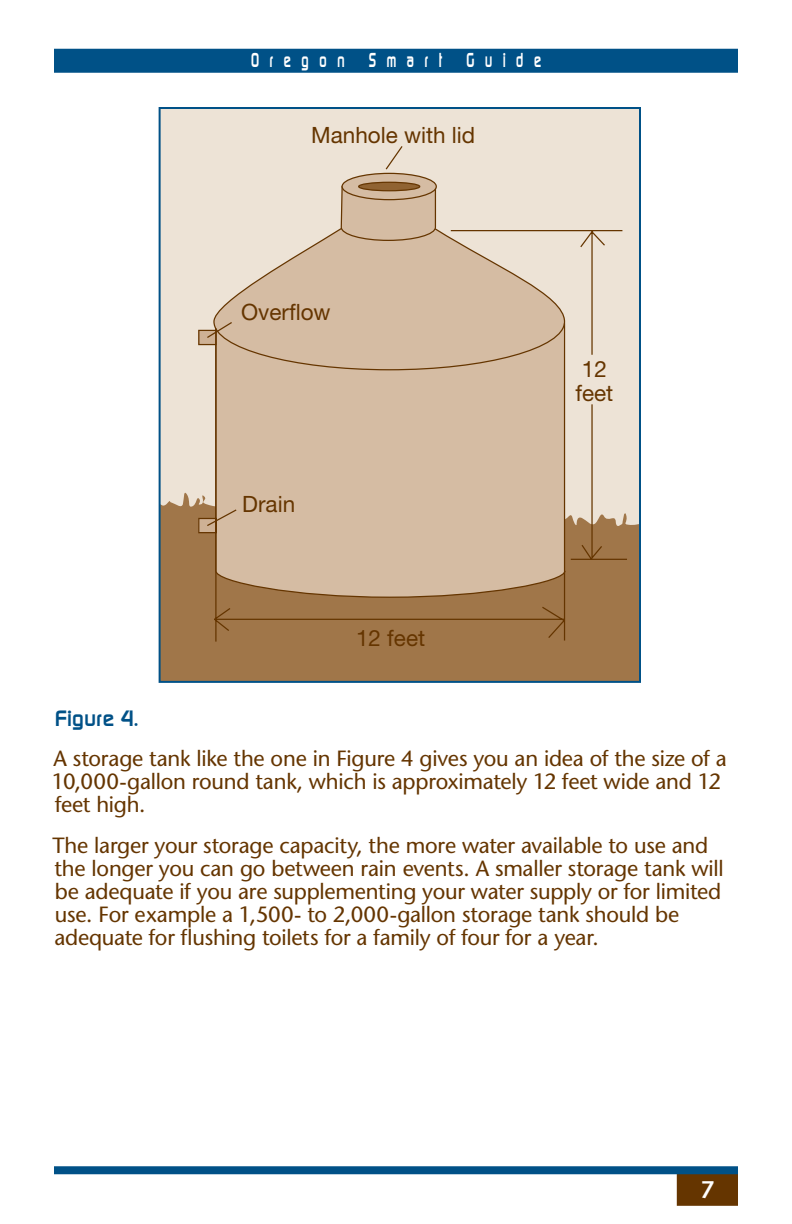
<style>
.page{position:relative;width:792px;height:1224px;background:#fff}
.page>*{position:absolute;margin:0;border:0;box-sizing:border-box;transform-origin:0 0}
.t1{font:600 24px "Stone Sans";color:#fff}
.t2{font:22.4px/23.8px "Helvetica Neue";color:#653500}
.t3{font:22px/23px "Stone Sans";letter-spacing:-.01em;color:#653500}
.t4{font:700 22px "Modaerne";color:#005187}
.t5{font:700 20px "Modaerne";letter-spacing:.72em;color:#fff;scale:.7 1}
</style>
<div class="page">
<div style="left:54px;top:49px;width:684px;height:24px;background:#005187"></div>
<div style="left:677px;top:1168px;width:61px;height:38px;background:#653500"></div>
<div style="left:54px;top:1166px;width:684px;height:8px;background:#005187"></div>
<div style="left:160px;top:108px;width:480px;height:479px;background:#ede3d6"></div>
<div style="left:162px;top:492px;width:476px;height:188px;background:#a07649"></div>
<svg style="left:340px;top:185px;width:97px;height:44px;background:#d0b79d"></svg>
<svg style="left:342px;top:173px;width:94px;height:27px"></svg>
<div style="left:342px;top:173px;width:95px;height:27px;border:1px solid #653500;border-radius:50%"></div>
<div style="left:359px;top:182px;width:61px;height:9px;background:#906332;border-radius:50%"></div>
<div style="left:358px;top:182px;width:62px;height:9px;border:1px solid #653500;border-radius:50%"></div>
<svg style="left:198px;top:229px;width:430px;height:414px"></svg>
<svg style="left:206px;top:321px;width:27px;height:18px"></svg>
<svg style="left:206px;top:508px;width:32px;height:19px"></svg>
<svg style="left:385px;top:146px;width:18px;height:24px"></svg>
<div style="left:159px;top:107px;width:482px;height:576px;border:2px solid #005187"></div>
<p class="t5" style="left:251px;top:53px;width:417px">Oregon Smart Guide</p>
<p class="t2" style="left:311px;top:125px;width:166px">Manhole with lid</p>
<p class="t2" style="left:241px;top:302px;width:91px">Overflow</p>
<p class="t2" style="left:242px;top:494px;width:54px">Drain</p>
<p class="t2" style="left:356px;top:629px;width:71px">12 feet</p>
<p class="t2" style="left:575px;top:360px;width:39px">12 feet</p>
<p class="t4" style="left:55px;top:711px;width:85px">Figure 4.</p>
<p class="t3" style="left:52px;top:749px;width:677px">A storage tank like the one in Figure 4 gives you an idea of the size of a<br>10,000-gallon round tank, which is approximately 12 feet wide and 12 feet high.</p>
<p class="t3" style="left:52px;top:836px;width:673px">The larger your storage capacity, the more water available to use and the longer you can go between rain events. A smaller storage tank will be adequate if you are supplementing your water supply or for limited use. For example a 1,500- to 2,000-gallon storage tank should be adequate for flushing toilets for a family of four for a year.</p>
<p class="t1" style="left:701px;top:1180px;width:15px">7</p>
</div>
